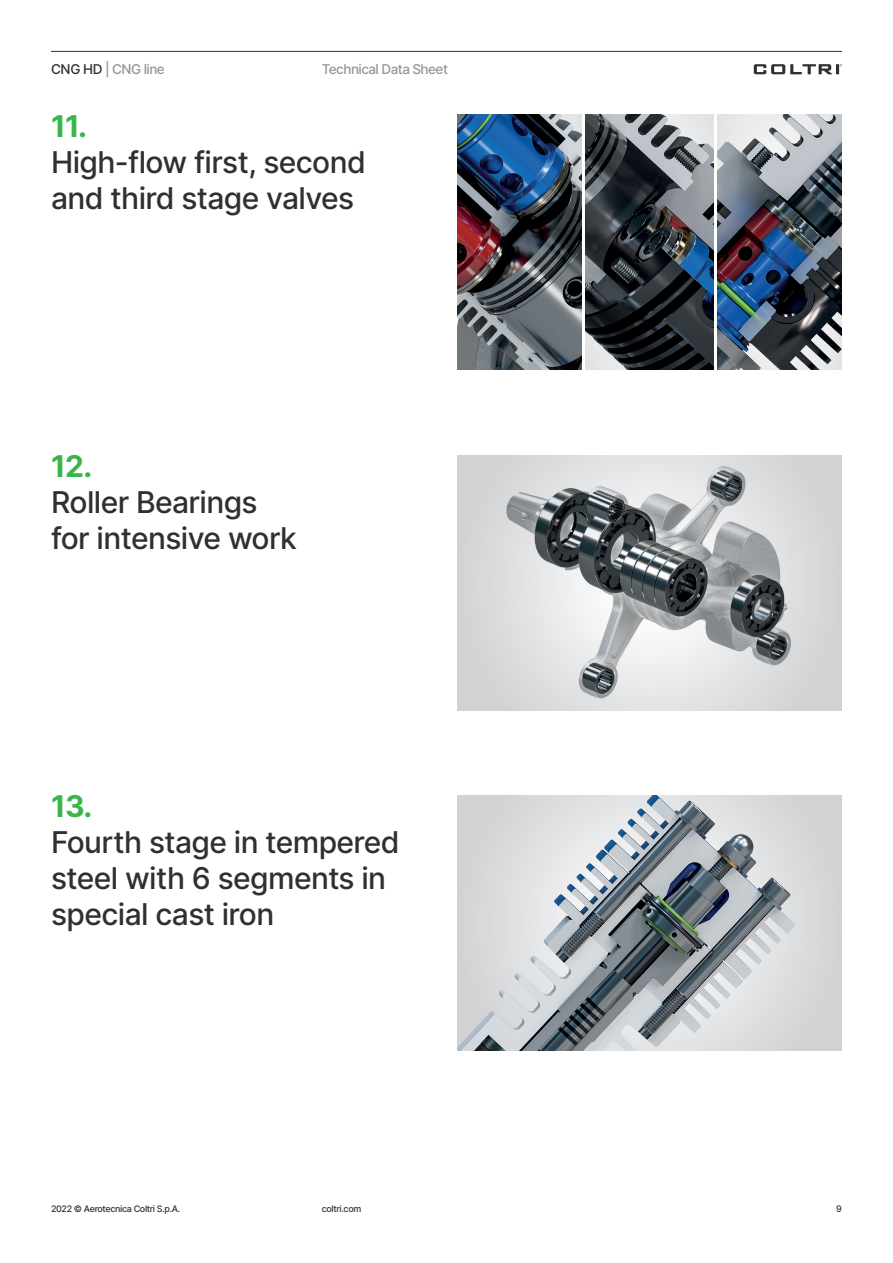
<style>
.page{position:relative;width:893px;height:1263px;background:#fff}
.page>*{position:absolute;margin:0;border:0;box-sizing:border-box;transform-origin:0 0}
.t1{font:30px/36px "Inter";letter-spacing:-.02em;color:#312f30}
.t2{font:30px "Inter";color:#3ab54a}
.t3{font:13.5px "Inter";letter-spacing:-.04em;color:#939598}
.t4{font:9px "Inter";letter-spacing:-.04em;color:#312f30}
.s1{color:#312f30}
</style>
<div class="page">
<div style="left:457px;top:455px;width:385px;height:255px;background:#d4d5d7"></div>
<img style="left:506px;top:461px;width:285px;height:243px">
<img style="left:457px;top:115px;width:124px;height:255px">
<img style="left:585px;top:115px;width:129px;height:255px">
<img style="left:718px;top:115px;width:124px;height:255px">
<img style="left:457px;top:795px;width:385px;height:255px">
<hr style="left:51px;top:51px;width:791px;height:1px;background:#312f30">
<svg style="left:754px;top:64px;width:88px;height:10px"></svg>
<p class="t3" style="left:51px;top:60px;width:115px"><span class="s1">CNG HD</span> | CNG line</p>
<p class="t3" style="left:322px;top:60px;width:128px">Technical Data Sheet</p>
<p class="t2" style="left:51px;top:104px;width:37px">11.</p>
<p class="t1" style="left:51px;top:143px;width:316px">High-flow first, second and third stage valves</p>
<p class="t2" style="left:51px;top:444px;width:43px">12.</p>
<p class="t1" style="left:51px;top:483px;width:247px">Roller Bearings for intensive work</p>
<p class="t2" style="left:51px;top:784px;width:43px">13.</p>
<p class="t1" style="left:51px;top:823px;width:350px">Fourth stage in tempered steel with 6 segments in special cast iron</p>
<p class="t4" style="left:51px;top:1202px;width:131px">2022 © Aerotecnica Coltri S.p.A.</p>
<p class="t4" style="left:322px;top:1202px;width:41px">coltri.com</p>
<p class="t4" style="left:836px;top:1202px;width:7px">9</p>
</div>
